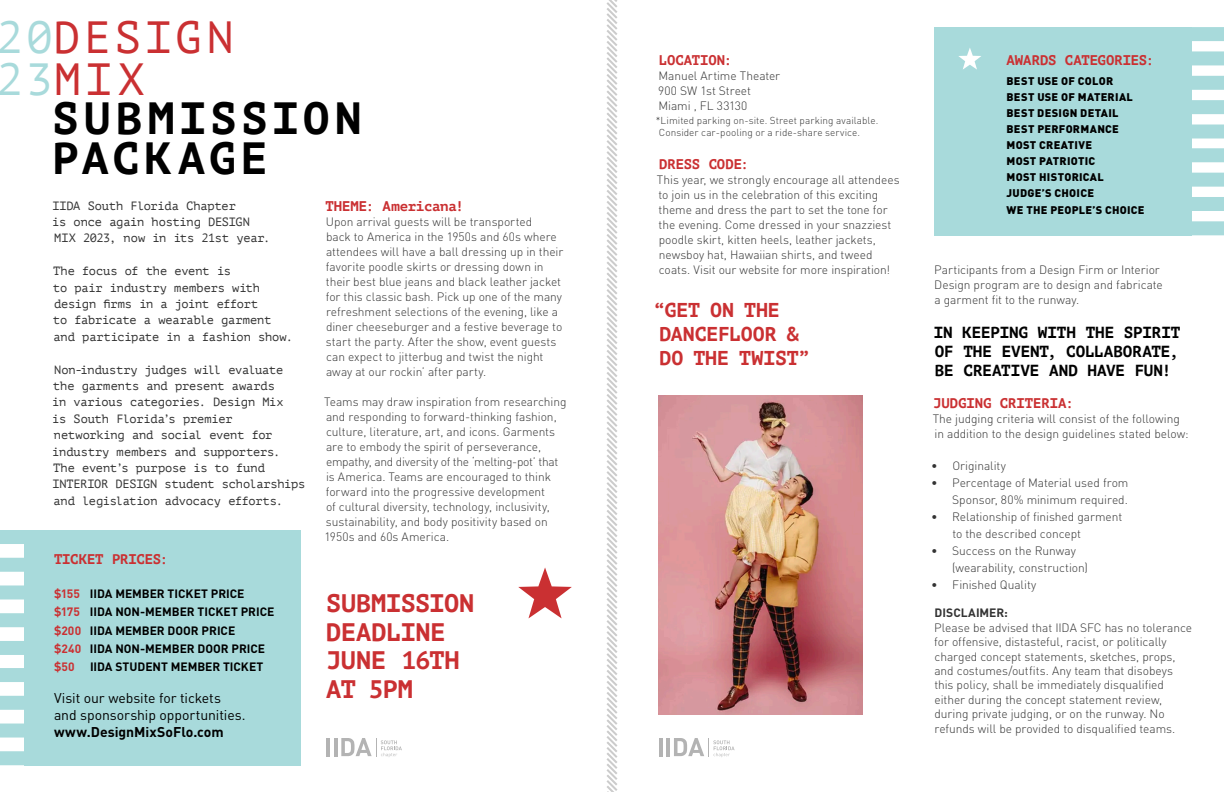
<style>
.page{position:relative;width:1224px;height:792px;background:#fff}
.page>*{position:absolute;margin:0;border:0;box-sizing:border-box;transform-origin:0 0}
.t1{font:700 45px "PT Mono";letter-spacing:.1em;color:#000}
.t2{font:45px "PT Mono";letter-spacing:.08em;color:#ca3032}
.t3{font:700 25.3px/28.4px "PT Mono";letter-spacing:-.015em;color:#ca3032}
.t4{font:700 20px/24px "PT Mono";letter-spacing:-.005em;color:#ca3032}
.t5{font:700 16px/19.2px "PT Mono";letter-spacing:-.005em;color:#000}
.t6{font:700 14px "PT Mono";letter-spacing:-.005em;color:#ca3032}
.t7{font:14px/16.8px "DINOT";letter-spacing:-.005em;color:#000}
.t8{font:700 14px "DINOT";color:#000}
.t9{font:300 12px/15px "DINOT";letter-spacing:-.005em;color:#333}
.t10{font:12px/16.4px "PT Mono";letter-spacing:-.015em;color:#333}
.t11{font:700 12px "DINOT";color:#000}
.t12{font:700 12px "DINOT";color:#333}
.t13{font:700 12px "DINOT";color:#ca3032}
.t14{font:900 11px "DINOT";letter-spacing:.025em;color:#000}
.t15{font:300 10px/12px "DINOT";letter-spacing:.005em;color:#333}
.s1{color:#a8dadb}
.s2{color:#ca3032}
</style>
<div class="page">
<svg style="left:606px;top:0;width:12px;height:792px"></svg>
<div style="left:935px;top:27px;width:257px;height:208px;background:#a8dadb"></div>
<div style="left:0;top:530px;width:48px;height:14px;background:#a8dadb"></div>
<div style="left:0;top:558px;width:48px;height:14px;background:#a8dadb"></div>
<div style="left:0;top:668px;width:48px;height:14px;background:#a8dadb"></div>
<div style="left:0;top:613px;width:48px;height:14px;background:#a8dadb"></div>
<div style="left:0;top:724px;width:48px;height:14px;background:#a8dadb"></div>
<div style="left:0;top:585px;width:48px;height:14px;background:#a8dadb"></div>
<div style="left:0;top:696px;width:48px;height:14px;background:#a8dadb"></div>
<div style="left:0;top:641px;width:48px;height:14px;background:#a8dadb"></div>
<div style="left:0;top:751px;width:48px;height:14px;background:#a8dadb"></div>
<div style="left:24px;top:530px;width:277px;height:235px;background:#a8dadb"></div>
<img style="left:659px;top:396px;width:204px;height:319px">
<svg style="left:958px;top:48px;width:23px;height:22px"></svg>
<div style="left:1192px;top:27px;width:32px;height:14px;background:#a8dadb"></div>
<div style="left:1192px;top:51px;width:32px;height:14px;background:#a8dadb"></div>
<div style="left:1192px;top:148px;width:32px;height:14px;background:#a8dadb"></div>
<div style="left:1192px;top:100px;width:32px;height:14px;background:#a8dadb"></div>
<div style="left:1192px;top:197px;width:32px;height:14px;background:#a8dadb"></div>
<div style="left:1192px;top:76px;width:32px;height:14px;background:#a8dadb"></div>
<div style="left:1192px;top:173px;width:32px;height:14px;background:#a8dadb"></div>
<div style="left:1192px;top:125px;width:32px;height:14px;background:#a8dadb"></div>
<div style="left:1192px;top:221px;width:32px;height:14px;background:#a8dadb"></div>
<hr style="left:326px;top:738px;width:4px;height:18px;background:#b3b3b3">
<hr style="left:334px;top:738px;width:3px;height:18px;background:#b3b3b3">
<svg style="left:341px;top:738px;width:61px;height:19px"></svg>
<hr style="left:659px;top:738px;width:3px;height:18px;background:#b3b3b3">
<hr style="left:666px;top:738px;width:4px;height:18px;background:#b3b3b3">
<svg style="left:674px;top:738px;width:61px;height:19px"></svg>
<svg style="left:518px;top:567px;width:54px;height:51px"></svg>
<p class="t2" style="left:-4px;top:12px;width:239px"><span class="s1">20</span>DESIGN</p>
<p class="t2" style="left:-4px;top:54px;width:150px"><span class="s1">23</span>MIX</p>
<p class="t1" style="left:52px;top:91px;width:311px">SUBMISSION</p>
<p class="t1" style="left:52px;top:132px;width:217px">PACKAGE</p>
<p class="t10" style="left:52px;top:197px;width:220px">IIDA South Florida Chapter<br>is once again hosting DESIGN<br>MIX 2023, now in its 21st year.</p>
<p class="t10" style="left:53px;top:263px;width:241px">The focus of the event is<br>to pair industry members with design firms in a joint effort<br>to fabricate a wearable garment and participate in a fashion show.</p>
<p class="t10" style="left:52px;top:361px;width:255px">Non-industry judges will evaluate the garments and present awards<br>in various categories. Design Mix<br>is South Florida’s premier networking and social event for industry members and supporters.<br>The event’s purpose is to fund INTERIOR DESIGN student scholarships and legislation advocacy efforts.</p>
<p class="t6" style="left:54px;top:551px;width:116px">TICKET PRICES:</p>
<p class="t11" style="left:54px;top:586px;width:192px"><span class="s2">$155</span> IIDA MEMBER TICKET PRICE</p>
<p class="t11" style="left:54px;top:604px;width:222px"><span class="s2">$175</span> IIDA NON-MEMBER TICKET PRICE</p>
<p class="t11" style="left:54px;top:622px;width:183px"><span class="s2">$200</span> IIDA MEMBER DOOR PRICE</p>
<p class="t11" style="left:54px;top:641px;width:213px"><span class="s2">$240</span> IIDA NON-MEMBER DOOR PRICE</p>
<p class="t13" style="left:54px;top:659px;width:22px">$50</p>
<p class="t11" style="left:90px;top:659px;width:175px">IIDA STUDENT MEMBER TICKET</p>
<p class="t7" style="left:54px;top:690px;width:193px">Visit our website for tickets and sponsorship opportunities.</p>
<p class="t8" style="left:54px;top:723px;width:171px">www.DesignMixSoFlo.com</p>
<p class="t6" style="left:325px;top:198px;width:140px">THEME: Americana!</p>
<p class="t9" style="left:326px;top:214px;width:239px">Upon arrival guests will be transported<br>back to America in the 1950s and 60s where attendees will have a ball dressing up in their favorite poodle skirts or dressing down in their best blue jeans and black leather jacket for this classic bash. Pick up one of the many refreshment selections of the evening, like a diner cheeseburger and a festive beverage to start the party. After the show, event guests can expect to jitterbug and twist the night away at our rockin’ after party.</p>
<p class="t9" style="left:324px;top:394px;width:244px">Teams may draw inspiration from researching and responding to forward-thinking fashion, culture, literature, art, and icons. Garments are to embody the spirit of perseverance, empathy, and diversity of the ‘melting-pot’ that is America. Teams are encouraged to think forward into the progressive development<br>of cultural diversity, technology, inclusivity, sustainability, and body positivity based on 1950s and 60s America.</p>
<p class="t3" style="left:326px;top:589px;width:150px">SUBMISSION<br>DEADLINE<br>JUNE 16TH</p>
<p class="t3" style="left:326px;top:674px;width:88px">AT 5PM</p>
<p class="t6" style="left:659px;top:52px;width:75px">LOCATION:</p>
<p class="t9" style="left:659px;top:68px;width:123px">Manuel Artime Theater</p>
<p class="t9" style="left:658px;top:83px;width:94px">900 SW 1st Street</p>
<p class="t9" style="left:659px;top:98px;width:90px">Miami , FL 33130</p>
<p class="t15" style="left:656px;top:114px;width:224px">*Limited parking on-site. Street parking available.<br>Consider car-pooling or a ride-share service.</p>
<p class="t6" style="left:659px;top:156px;width:91px">DRESS CODE:</p>
<p class="t9" style="left:657px;top:172px;width:244px">This year, we strongly encourage all attendees to join us in the celebration of this exciting theme and dress the part to set the tone for the evening. Come dressed in your snazziest poodle skirt, kitten heels, leather jackets, newsboy hat, Hawaiian shirts, and tweed coats. Visit our website for more inspiration!</p>
<p class="t4" style="left:659px;top:298px;width:152px;text-indent:-6px">“GET ON THE<br>DANCEFLOOR &amp;<br>DO THE TWIST”</p>
<p class="t6" style="left:1007px;top:52px;width:149px">AWARDS CATEGORIES:</p>
<p class="t14" style="left:1007px;top:73px;width:108px">BEST USE OF COLOR</p>
<p class="t14" style="left:1007px;top:89px;width:128px">BEST USE OF MATERIAL</p>
<p class="t14" style="left:1007px;top:105px;width:113px">BEST DESIGN DETAIL</p>
<p class="t14" style="left:1007px;top:121px;width:114px">BEST PERFORMANCE</p>
<p class="t14" style="left:1007px;top:137px;width:87px">MOST CREATIVE</p>
<p class="t14" style="left:1007px;top:153px;width:90px">MOST PATRIOTIC</p>
<p class="t14" style="left:1007px;top:169px;width:99px">MOST HISTORICAL</p>
<p class="t14" style="left:1007px;top:185px;width:89px">JUDGE’S CHOICE</p>
<p class="t14" style="left:1007px;top:202px;width:140px">WE THE PEOPLE’S CHOICE</p>
<p class="t9" style="left:934px;top:262px;width:230px">Participants from a Design Firm or Interior<br>Design program are to design and fabricate a garment fit to the runway.</p>
<p class="t5" style="left:934px;top:323px;width:248px">IN KEEPING WITH THE SPIRIT<br>OF THE EVENT, COLLABORATE,<br>BE CREATIVE AND HAVE FUN!</p>
<p class="t6" style="left:933px;top:394px;width:142px">JUDGING CRITERIA:</p>
<p class="t9" style="left:933px;top:411px;width:258px">The judging criteria will consist of the following in addition to the design guidelines stated below:</p>
<p class="t9" style="left:931px;top:458px;width:76px">• Originality</p>
<p class="t9" style="left:931px;top:474px;width:199px;line-height:17px;text-align:right">• Percentage of Material used from<br>Sponsor, 80% minimum required.</p>
<p class="t9" style="left:952px;top:508px;width:171px;line-height:17px;text-indent:-21px">• Relationship of finished garment to the described concept</p>
<p class="t9" style="left:952px;top:542px;width:137px;line-height:17px;text-indent:-21px">• Success on the Runway (wearability, construction)</p>
<p class="t9" style="left:931px;top:577px;width:107px">• Finished Quality</p>
<p class="t12" style="left:935px;top:605px;width:75px">DISCLAIMER:</p>
<p class="t9" style="left:934px;top:620px;width:259px;line-height:14.4px">Please be advised that IIDA SFC has no tolerance for offensive, distasteful, racist, or politically charged concept statements, sketches, props, and costumes/outfits. Any team that disobeys this policy, shall be immediately disqualified either during the concept statement review, during private judging, or on the runway. No refunds will be provided to disqualified teams.</p>
</div>
